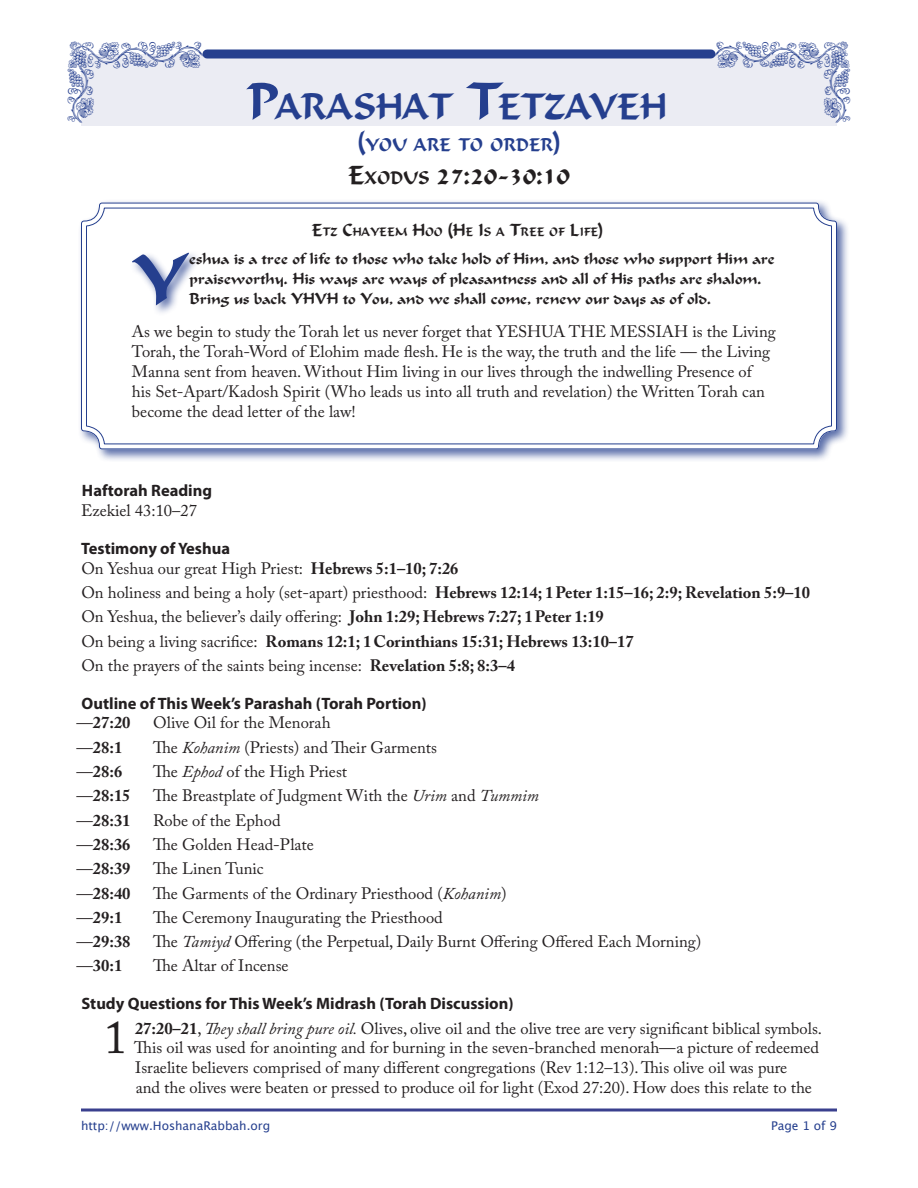
<style>
.page{position:relative;width:918px;height:1188px;background:#fff}
.page>*{position:absolute;margin:0;border:0;box-sizing:border-box;transform-origin:0 0}
.hanging_indent___no{font:46.5px "Adobe Caslon Pro";color:#231f20}
.Parashah_Title{font:37.8px "Flat Brush Normal";color:#253f8e}
.Parashah_Scripture{font:27px "Flat Brush Normal";color:#231f20}
.t1{font:27px "Web O Mints GD";color:#253f8e}
.Parashah_subtitle{font:18.9px "Flat Brush Normal";color:#253f8e}
.hanging_indent___no-2{font:16.5px/19.8px "Adobe Caslon Pro";color:#231f20}
.hanging_indent___th{font:16.5px "Adobe Caslon Pro";color:#231f20}
.t2{font:16.5px/19.8px "Flat Brush Normal";color:#231f20}
.hanging_indent___te{font:16.5px "Adobe Caslon Pro";color:#231f20}
.hanging_indent___te-2{font:700 16.5px "Adobe Caslon Pro";color:#231f20}
.Text__heads_left{font:700 16.5px "Myriad Pro";color:#231f20}
.hanging_indent___th-2{font:700 16.5px "Adobe Caslon Pro";color:#231f20}
.Text_no_indent{font:16.5px "Adobe Caslon Pro";color:#231f20}
.t3{font:12.6px "Flat Brush Normal";color:#231f20}
.t4{font:12px "Lucida Grande";color:#253f8e}
.s1{font-size:54px}
.s2{font-size:27px}
.s3{font-size:18.9px}
.s4{font-size:18px}
.s5{font-weight:700}
.s6{font-weight:400}
.s7{font-style:italic}
</style>
<div class="page">
<svg style="left:81px;top:1108px;width:756px;height:4px;background:#6b6faa"></svg>
<div style="left:81px;top:54px;width:756px;height:72px;background:#ebecf3"></div>
<div style="left:207px;top:50px;width:504px;height:8px;background:#253f8e"></div>
<div style="left:78px;top:199px;width:772px;height:263px;background:#253f8e;opacity:.75"></div>
<svg style="left:80px;top:202px;width:758px;height:248px"></svg>
<div style="left:86px;top:208px;width:746px;height:236px;border:1px solid #253f8e;border-radius:18px"></div>
<p class="t1" style="left:68px;top:39px;width:136px">afghe</p>
<p class="t1" style="left:68px;top:66px;width:28px">k</p>
<p class="t1" style="left:68px;top:93px;width:28px">j</p>
<p class="Parashah_Title" style="left:247px;top:84px;width:421px"><span class="s1">P</span>ARASHAT <span class="s1">T</span>ETZAVEH</p>
<p class="Parashah_subtitle" style="left:357px;top:134px;width:205px"><span class="s2">(</span>YOU ARE TO ORDER<span class="s2">)</span></p>
<p class="Parashah_Scripture" style="left:348px;top:159px;width:224px">E<span class="s3">XODUS</span> 27:20-30:10</p>
<p class="t3" style="left:311px;top:224px;width:294px"><span class="s4">E</span>TZ <span class="s4">C</span>HAYEEM <span class="s4">H</span>OO <span class="s4">(H</span>E <span class="s4">I</span>S A <span class="s4">T</span>REE OF <span class="s4">L</span>IFE<span class="s4">)</span></p>
<p class="t2" style="left:189px;top:249px;width:587px">eshua is a tree of life to those who take hold of Him, and those who support Him are praiseworthy. His ways are ways of pleasantness and all of His paths are shalom.<br>Bring us back YHVH to You, and we shall come, renew our days as of old.</p>
<p class="hanging_indent___no-2" style="left:132px;top:322px;width:645px">As we begin to study the Torah let us never forget that YESHUA THE MESSIAH is the Living Torah, the Torah-Word of Elohim made flesh. He is the way, the truth and the life — the Living Manna sent from heaven. Without Him living in our lives through the indwelling Presence of<br>his Set-Apart/Kadosh Spirit (Who leads us into all truth and revelation) the Written Torah can become the dead letter of the law!</p>
<p class="Text__heads_left" style="left:82px;top:480px;width:132px">Haftorah Reading</p>
<p class="Text_no_indent" style="left:81px;top:501px;width:117px">Ezekiel 43:10–27</p>
<p class="Text__heads_left" style="left:81px;top:537px;width:151px">Testimony of Yeshua</p>
<p class="hanging_indent___te" style="left:81px;top:558px;width:379px">On Yeshua our great High Priest: <span class="s5">Hebrews 5:1–10; 7:26</span></p>
<p class="hanging_indent___te-2" style="left:81px;top:583px;width:730px"><span class="s6">On holiness and being a holy (set-apart) priesthood:</span> Hebrews 12:14; 1Peter 1:15–16; 2:9; Revelation 5:9–10</p>
<p class="hanging_indent___te" style="left:81px;top:607px;width:524px">On Yeshua, the believer’s daily offering: <span class="s5">John 1:29; Hebrews 7:27; 1Peter 1:19</span></p>
<p class="hanging_indent___te-2" style="left:81px;top:631px;width:554px"><span class="s6">On being a living sacrifice:</span> Romans 12:1; 1Corinthians 15:31; Hebrews 13:10–17</p>
<p class="hanging_indent___te" style="left:81px;top:655px;width:435px">On the prayers of the saints being incense: <span class="s5">Revelation 5:8; 8:3–4</span></p>
<p class="Text__heads_left" style="left:82px;top:692px;width:347px">Outline of This Week’s Parashah (Torah Portion)</p>
<p class="hanging_indent___th-2" style="left:76px;top:713px;width:56px"><span class="s6">—</span>27:20</p>
<p class="hanging_indent___th" style="left:153px;top:713px;width:179px">Olive Oil for the Menorah</p>
<p class="hanging_indent___th-2" style="left:76px;top:737px;width:47px"><span class="s6">—</span>28:1</p>
<p class="hanging_indent___th" style="left:153px;top:737px;width:286px">The <span class="s7">Kohanim</span> (Priests) and Their Garments</p>
<p class="hanging_indent___th-2" style="left:76px;top:762px;width:47px"><span class="s6">—</span>28:6</p>
<p class="hanging_indent___th" style="left:153px;top:762px;width:196px">The <span class="s7">Ephod</span> of the High Priest</p>
<p class="hanging_indent___th-2" style="left:76px;top:786px;width:56px"><span class="s6">—</span>28:15</p>
<p class="hanging_indent___th" style="left:153px;top:786px;width:387px">The Breastplate of Judgment With the <span class="s7">Urim</span> and <span class="s7">Tummim</span></p>
<p class="hanging_indent___th-2" style="left:76px;top:810px;width:56px"><span class="s6">—</span>28:31</p>
<p class="hanging_indent___th" style="left:153px;top:810px;width:129px">Robe of the Ephod</p>
<p class="hanging_indent___th-2" style="left:76px;top:835px;width:56px"><span class="s6">—</span>28:36</p>
<p class="hanging_indent___th" style="left:153px;top:835px;width:162px">The Golden Head-Plate</p>
<p class="hanging_indent___th-2" style="left:76px;top:859px;width:56px"><span class="s6">—</span>28:39</p>
<p class="hanging_indent___th" style="left:153px;top:859px;width:112px">The Linen Tunic</p>
<p class="hanging_indent___th-2" style="left:76px;top:883px;width:56px"><span class="s6">—</span>28:40</p>
<p class="hanging_indent___th" style="left:153px;top:883px;width:355px">The Garments of the Ordinary Priesthood (<span class="s7">Kohanim</span>)</p>
<p class="hanging_indent___th-2" style="left:76px;top:907px;width:47px"><span class="s6">—</span>29:1</p>
<p class="hanging_indent___th" style="left:153px;top:907px;width:291px">The Ceremony Inaugurating the Priesthood</p>
<p class="hanging_indent___th-2" style="left:76px;top:932px;width:56px"><span class="s6">—</span>29:38</p>
<p class="hanging_indent___th" style="left:153px;top:932px;width:550px">The <span class="s7">Tamiyd</span> Offering (the Perpetual, Daily Burnt Offering Offered Each Morning)</p>
<p class="hanging_indent___th-2" style="left:76px;top:956px;width:47px"><span class="s6">—</span>30:1</p>
<p class="hanging_indent___th" style="left:153px;top:956px;width:137px">The Altar of Incense</p>
<p class="Text__heads_left" style="left:81px;top:993px;width:434px">Study Questions for This Week’s Midrash (Torah Discussion)</p>
<p class="hanging_indent___no" style="left:104px;top:1010px;width:25px">1</p>
<p class="hanging_indent___no-2" style="left:134px;top:1018px;width:689px"><span class="s5">27:20–21</span>, <span class="s7">They shall bring pure oil.</span> Olives, olive oil and the olive tree are very significant biblical symbols.<br>This oil was used for anointing and for burning in the seven-branched menorah—a picture of redeemed Israelite believers comprised of many different congregations (Rev 1:12–13). This olive oil was pure<br>and the olives were beaten or pressed to produce oil for light (Exod 27:20). How does this relate to the</p>
<p class="t4" style="left:81px;top:1118px;width:191px">http://www.HoshanaRabbah.org</p>
<p class="t4" style="left:771px;top:1118px;width:67px">Page 1 of 9</p>
</div>
